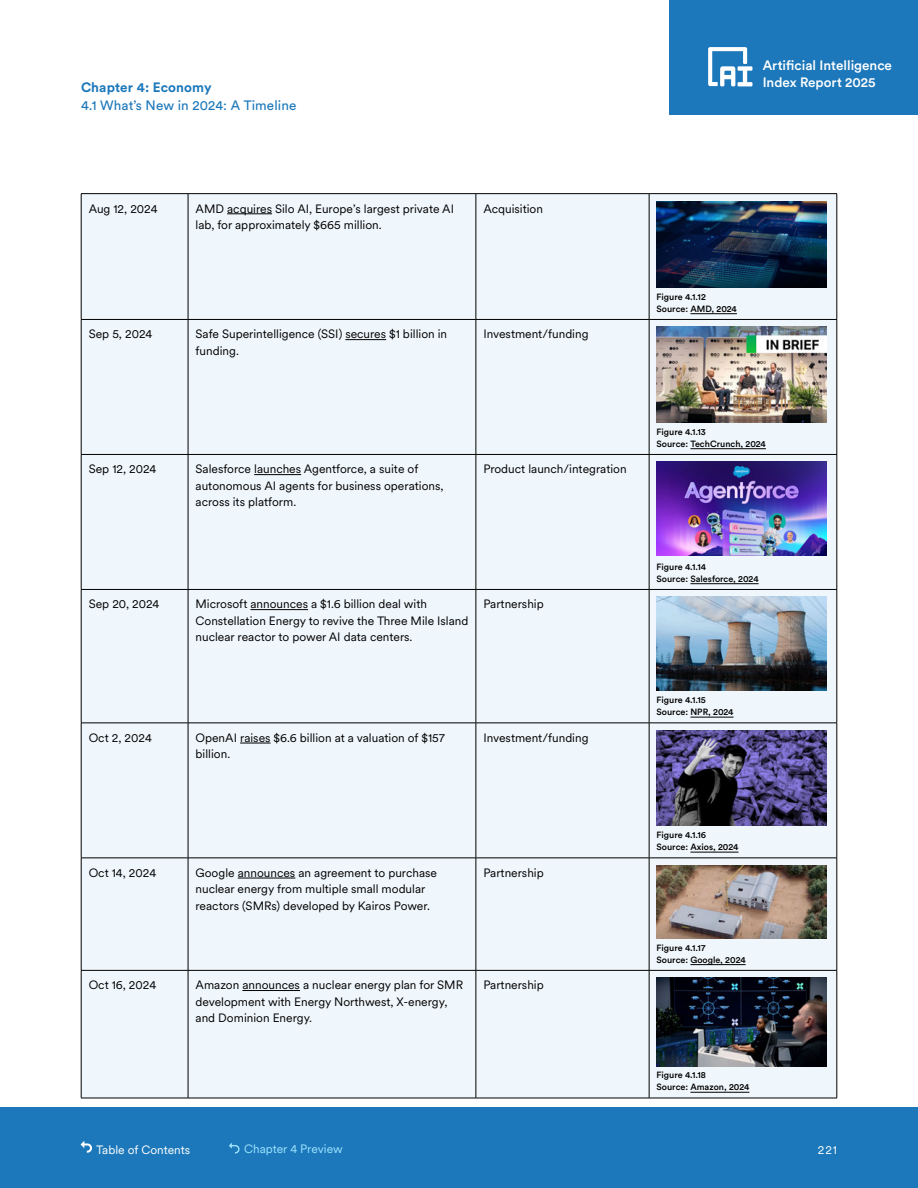
<style>
.page{position:relative;width:918px;height:1188px;background:#fff}
.page>*{position:absolute;margin:0;border:0;box-sizing:border-box;transform-origin:0 0}
.t1{font:500 13.5px/16.5px "Circular Std";color:#fff}
.t2{font:13.5px "Circular Std";letter-spacing:.01em;color:#1c78ba}
.t3{font:700 13.5px "Circular Std";letter-spacing:.01em;color:#1c78ba}
.t4{font:12px/16.5px "Circular XX";color:#000}
.t5{font:12px "Circular XX";color:#fff}
.t6{font:12px "Circular XX";color:#9de4ff}
.t7{font:500 9px/12px "Circular Std";color:#000}
</style>
<div class="page">
<div style="left:0;top:1107px;width:918px;height:81px;background:#1c78ba"></div>
<div style="left:670px;top:0;width:248px;height:114px;background:#1c78ba"></div>
<svg style="left:708px;top:47px;width:44px;height:39px"></svg>
<svg style="left:81px;top:1141px;width:11px;height:12px"></svg>
<svg style="left:229px;top:1143px;width:11px;height:11px"></svg>
<div style="left:82px;top:194px;width:755px;height:904px;background:#f0f7fc"></div>
<hr style="left:81px;top:194px;width:1px;height:125px;background:#000">
<hr style="left:81px;top:320px;width:1px;height:134px;background:#000">
<hr style="left:81px;top:455px;width:1px;height:134px;background:#000">
<hr style="left:81px;top:590px;width:1px;height:133px;background:#000">
<hr style="left:81px;top:723px;width:1px;height:135px;background:#000">
<hr style="left:81px;top:858px;width:1px;height:112px;background:#000">
<hr style="left:81px;top:971px;width:1px;height:127px;background:#000">
<hr style="left:188px;top:194px;width:1px;height:125px;background:#000">
<hr style="left:476px;top:194px;width:1px;height:125px;background:#000">
<hr style="left:649px;top:194px;width:1px;height:125px;background:#000">
<hr style="left:837px;top:194px;width:1px;height:125px;background:#000">
<hr style="left:188px;top:320px;width:1px;height:134px;background:#000">
<hr style="left:476px;top:320px;width:1px;height:134px;background:#000">
<hr style="left:649px;top:320px;width:1px;height:134px;background:#000">
<hr style="left:837px;top:320px;width:1px;height:134px;background:#000">
<hr style="left:188px;top:455px;width:1px;height:134px;background:#000">
<hr style="left:476px;top:455px;width:1px;height:134px;background:#000">
<hr style="left:649px;top:455px;width:1px;height:134px;background:#000">
<hr style="left:837px;top:455px;width:1px;height:134px;background:#000">
<hr style="left:188px;top:590px;width:1px;height:133px;background:#000">
<hr style="left:476px;top:590px;width:1px;height:133px;background:#000">
<hr style="left:649px;top:590px;width:1px;height:133px;background:#000">
<hr style="left:837px;top:590px;width:1px;height:133px;background:#000">
<hr style="left:188px;top:723px;width:1px;height:135px;background:#000">
<hr style="left:476px;top:723px;width:1px;height:135px;background:#000">
<hr style="left:649px;top:723px;width:1px;height:135px;background:#000">
<hr style="left:837px;top:723px;width:1px;height:135px;background:#000">
<hr style="left:188px;top:858px;width:1px;height:112px;background:#000">
<hr style="left:476px;top:858px;width:1px;height:112px;background:#000">
<hr style="left:649px;top:858px;width:1px;height:112px;background:#000">
<hr style="left:837px;top:858px;width:1px;height:112px;background:#000">
<hr style="left:188px;top:971px;width:1px;height:127px;background:#000">
<hr style="left:476px;top:971px;width:1px;height:127px;background:#000">
<hr style="left:649px;top:971px;width:1px;height:127px;background:#000">
<hr style="left:837px;top:971px;width:1px;height:127px;background:#000">
<hr style="left:81px;top:193px;width:107px;height:1px;background:#000">
<hr style="left:188px;top:193px;width:288px;height:1px;background:#000">
<hr style="left:476px;top:193px;width:173px;height:1px;background:#000">
<hr style="left:649px;top:193px;width:188px;height:1px;background:#000">
<hr style="left:81px;top:319px;width:107px;height:1px;background:#000">
<hr style="left:188px;top:319px;width:288px;height:1px;background:#000">
<hr style="left:476px;top:319px;width:173px;height:1px;background:#000">
<hr style="left:649px;top:319px;width:188px;height:1px;background:#000">
<hr style="left:81px;top:454px;width:107px;height:1px;background:#000">
<hr style="left:188px;top:454px;width:288px;height:1px;background:#000">
<hr style="left:476px;top:454px;width:173px;height:1px;background:#000">
<hr style="left:649px;top:454px;width:188px;height:1px;background:#000">
<hr style="left:81px;top:589px;width:107px;height:1px;background:#000">
<hr style="left:188px;top:589px;width:288px;height:1px;background:#000">
<hr style="left:476px;top:589px;width:173px;height:1px;background:#000">
<hr style="left:649px;top:589px;width:188px;height:1px;background:#000">
<hr style="left:81px;top:723px;width:107px;height:1px;background:#000">
<hr style="left:188px;top:723px;width:288px;height:1px;background:#000">
<hr style="left:476px;top:723px;width:173px;height:1px;background:#000">
<hr style="left:649px;top:723px;width:188px;height:1px;background:#000">
<hr style="left:81px;top:858px;width:107px;height:1px;background:#000">
<hr style="left:188px;top:858px;width:288px;height:1px;background:#000">
<hr style="left:476px;top:858px;width:173px;height:1px;background:#000">
<hr style="left:649px;top:858px;width:188px;height:1px;background:#000">
<hr style="left:81px;top:970px;width:107px;height:1px;background:#000">
<hr style="left:188px;top:970px;width:288px;height:1px;background:#000">
<hr style="left:476px;top:970px;width:173px;height:1px;background:#000">
<hr style="left:649px;top:970px;width:188px;height:1px;background:#000">
<hr style="left:81px;top:1098px;width:107px;height:1px;background:#000">
<hr style="left:188px;top:1098px;width:288px;height:1px;background:#000">
<hr style="left:476px;top:1098px;width:173px;height:1px;background:#000">
<hr style="left:649px;top:1098px;width:188px;height:1px;background:#000">
<hr style="left:227px;top:214px;width:45px;height:1px;background:#000">
<hr style="left:690px;top:313px;width:47px;height:1px;background:#000">
<img style="left:657px;top:201px;width:169px;height:87px">
<hr style="left:345px;top:339px;width:41px;height:1px;background:#000">
<hr style="left:690px;top:448px;width:76px;height:1px;background:#000">
<img style="left:657px;top:327px;width:169px;height:95px">
<hr style="left:254px;top:474px;width:47px;height:1px;background:#000">
<hr style="left:690px;top:583px;width:69px;height:1px;background:#000">
<img style="left:657px;top:462px;width:169px;height:94px">
<hr style="left:250px;top:609px;width:58px;height:1px;background:#000">
<hr style="left:690px;top:717px;width:44px;height:1px;background:#000">
<img style="left:657px;top:597px;width:169px;height:94px">
<hr style="left:240px;top:743px;width:31px;height:1px;background:#000">
<hr style="left:690px;top:852px;width:49px;height:1px;background:#000">
<img style="left:657px;top:730px;width:169px;height:96px">
<hr style="left:238px;top:878px;width:57px;height:1px;background:#000">
<hr style="left:690px;top:964px;width:56px;height:1px;background:#000">
<img style="left:657px;top:865px;width:169px;height:74px">
<hr style="left:242px;top:990px;width:58px;height:1px;background:#000">
<hr style="left:690px;top:1092px;width:59px;height:1px;background:#000">
<img style="left:657px;top:978px;width:169px;height:88px">
<p class="t3" style="left:81px;top:78px;width:132px">Chapter 4: Economy</p>
<p class="t2" style="left:81px;top:97px;width:217px">4.1 What’s New in 2024: A Timeline</p>
<p class="t1" style="left:763px;top:57px;width:131px">Artificial Intelligence<br>Index Report 2025</p>
<p class="t4" style="left:89px;top:200px;width:71px">Aug 12, 2024</p>
<p class="t4" style="left:196px;top:200px;width:260px">AMD acquires Silo AI, Europe’s largest private AI lab, for approximately $665 million.</p>
<p class="t4" style="left:483px;top:200px;width:61px">Acquisition</p>
<p class="t4" style="left:89px;top:325px;width:65px">Sep 5, 2024</p>
<p class="t4" style="left:196px;top:325px;width:253px">Safe Superintelligence (SSI) secures $1 billion in funding.</p>
<p class="t4" style="left:483px;top:325px;width:107px">Investment/funding</p>
<p class="t4" style="left:89px;top:460px;width:69px">Sep 12, 2024</p>
<p class="t4" style="left:196px;top:460px;width:250px">Salesforce launches Agentforce, a suite of autonomous AI agents for business operations, across its platform.</p>
<p class="t4" style="left:483px;top:460px;width:145px">Product launch/integration</p>
<p class="t4" style="left:89px;top:595px;width:72px">Sep 20, 2024</p>
<p class="t4" style="left:196px;top:595px;width:274px">Microsoft announces a $1.6 billion deal with<br>Constellation Energy to revive the Three Mile Island nuclear reactor to power AI data centers.</p>
<p class="t4" style="left:483px;top:595px;width:62px">Partnership</p>
<p class="t4" style="left:89px;top:729px;width:65px">Oct 2, 2024</p>
<p class="t4" style="left:196px;top:729px;width:251px">OpenAI raises $6.6 billion at a valuation of $157 billion.</p>
<p class="t4" style="left:483px;top:729px;width:107px">Investment/funding</p>
<p class="t4" style="left:89px;top:864px;width:69px">Oct 14, 2024</p>
<p class="t4" style="left:196px;top:864px;width:243px">Google announces an agreement to purchase nuclear energy from multiple small modular reactors (SMRs) developed by Kairos Power.</p>
<p class="t4" style="left:483px;top:864px;width:62px">Partnership</p>
<p class="t4" style="left:89px;top:976px;width:69px">Oct 16, 2024</p>
<p class="t4" style="left:196px;top:976px;width:269px">Amazon announces a nuclear energy plan for SMR development with Energy Northwest, X-energy, and Dominion Energy.</p>
<p class="t4" style="left:483px;top:976px;width:62px">Partnership</p>
<p class="t5" style="left:96px;top:1141px;width:95px">Table of Contents</p>
<p class="t6" style="left:244px;top:1141px;width:100px">Chapter 4 Preview</p>
<p class="t7" style="left:657px;top:291px;width:82px">Figure 4.1.12<br>Source: AMD, 2024</p>
<p class="t7" style="left:657px;top:426px;width:111px">Figure 4.1.13<br>Source: TechCrunch, 2024</p>
<p class="t7" style="left:657px;top:561px;width:104px">Figure 4.1.14<br>Source: Salesforce, 2024</p>
<p class="t7" style="left:657px;top:694px;width:78px">Figure 4.1.15<br>Source: NPR, 2024</p>
<p class="t7" style="left:657px;top:829px;width:83px">Figure 4.1.16<br>Source: Axios, 2024</p>
<p class="t7" style="left:657px;top:942px;width:91px">Figure 4.1.17<br>Source: Google, 2024</p>
<p class="t7" style="left:657px;top:1069px;width:94px">Figure 4.1.18<br>Source: Amazon, 2024</p>
<p class="t5" style="left:818px;top:1141px;width:21px">221</p>
</div>
